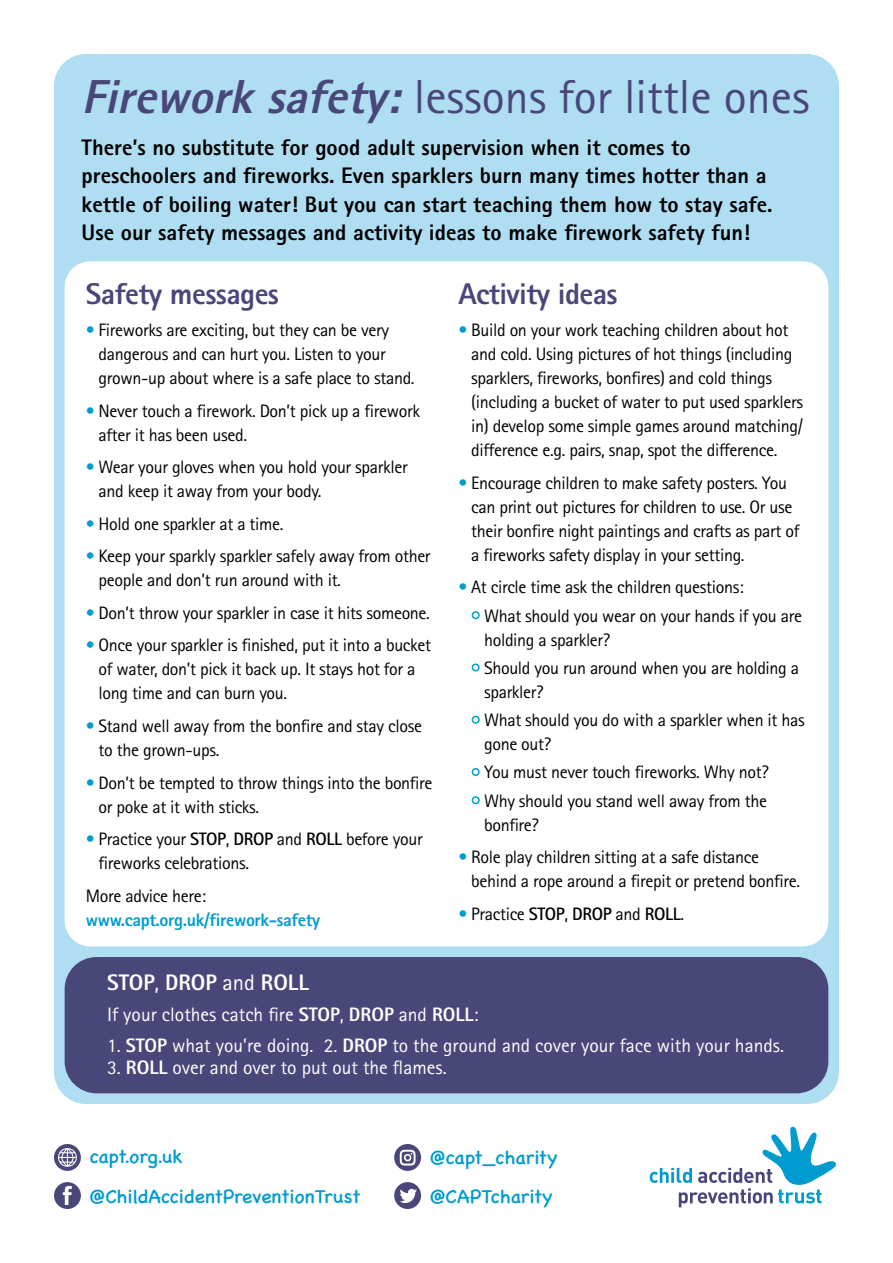
<style>
.page{position:relative;width:893px;height:1263px;background:#fff}
.page>*{position:absolute;margin:0;border:0;box-sizing:border-box;transform-origin:0 0}
.t1{font:47.7px "Rotis Sans Serif";color:#49477a}
.Header_2{font:800 30px "Rotis Sans Serif";letter-spacing:-.02em;color:#49477a}
.t2{font:800 22.5px/28.5px "Rotis Sans Serif";color:#000}
.t3{font:800 22.5px "Rotis Sans Serif";color:#fff}
.t4{font:19.5px "Rotis Sans Serif";color:#fff}
.t5{font:19.5px "Chalkboard SE";color:#009cd0}
.t6{font:18px/24px "Rotis Sans Serif";letter-spacing:-.02em;color:#000}
.t7{font:800 18px/24px "Rotis Sans Serif";letter-spacing:-.02em;color:#009cd0}
.s1{font-weight:800;font-style:italic}
.s2{color:#009cd0}
.s3{font-weight:700}
.s4{font-weight:400;color:#000}
.s5{font-weight:400}
.s6{font-weight:800}
</style>
<div class="page">
<div style="left:54px;top:54px;width:785px;height:1050px;background:#afddf1;border-radius:32px"></div>
<div style="left:65px;top:957px;width:763px;height:136px;background:#49477a;border-radius:32px"></div>
<svg style="left:650px;top:1126px;width:186px;height:81px"></svg>
<svg style="left:54px;top:1182px;width:27px;height:27px"></svg>
<svg style="left:394px;top:1144px;width:27px;height:27px"></svg>
<svg style="left:394px;top:1182px;width:27px;height:27px"></svg>
<svg style="left:54px;top:1144px;width:27px;height:27px"></svg>
<div style="left:65px;top:261px;width:763px;height:685px;background:#fff;border-radius:26px"></div>
<p class="t1" style="left:82px;top:69px;width:729px"><span class="s1">Fireworksafety:</span>lessons for little ones</p>
<p class="t2" style="left:82px;top:132px;width:692px">There’s no substitute for good adult supervision when it comes to preschoolers and fireworks. Even sparklers burn many times hotter than a kettle of boiling water! But you can start teaching them how to stay safe.<br>Use our safety messages and activity ideas to make firework safety fun!</p>
<p class="Header_2" style="left:86px;top:275px;width:195px">Safety messages</p>
<p class="t6" style="left:99px;top:318px;width:317px;text-indent:-13px"><span class="s2">•</span> Fireworks are exciting, but they can be very dangerous and can hurt you. Listen to your grown-up about where is a safe place to stand.</p>
<p class="t6" style="left:99px;top:399px;width:323px;text-indent:-13px"><span class="s2">•</span> Never touch a firework. Don’t pick up a firework after it has been used.</p>
<p class="t6" style="left:99px;top:455px;width:311px;text-indent:-13px"><span class="s2">•</span> Wear your gloves when you hold your sparkler and keep it away from your body.</p>
<p class="t6" style="left:86px;top:512px;width:199px"><span class="s2">•</span> Hold one sparkler at a time.</p>
<p class="t6" style="left:99px;top:544px;width:333px;text-indent:-13px"><span class="s2">•</span> Keep your sparkly sparkler safely away from other people and don’t run around with it.</p>
<p class="t6" style="left:86px;top:601px;width:345px"><span class="s2">•</span> Don’t throw your sparkler in case it hits someone.</p>
<p class="t6" style="left:99px;top:633px;width:334px;text-indent:-13px"><span class="s2">•</span> Once your sparkler is finished, put it into a bucket of water, don’t pick it back up. It stays hot for a long time and can burn you.</p>
<p class="t6" style="left:99px;top:714px;width:325px;text-indent:-13px"><span class="s2">•</span> Stand well away from the bonfire and stay close to the grown-ups.</p>
<p class="t6" style="left:99px;top:770px;width:335px;text-indent:-13px"><span class="s2">•</span> Don’t be tempted to throw things into the bonfire or poke at it with sticks.</p>
<p class="t6" style="left:99px;top:827px;width:326px;text-indent:-13px"><span class="s2">•</span> Practice your <span class="s3">STOP</span>, <span class="s3">DROP</span> and <span class="s3">ROLL</span> before your fireworks celebrations.</p>
<p class="t7" style="left:86px;top:883px;width:236px"><span class="s4">More advice here: </span>www.capt.org.uk/firework-safety</p>
<p class="Header_2" style="left:458px;top:275px;width:161px">Activity ideas</p>
<p class="t6" style="left:471px;top:318px;width:334px;text-indent:-13px"><span class="s2">•</span> Build on your work teaching children about hot and cold. Using pictures of hot things (including sparklers, fireworks, bonfires) and cold things (including a bucket of water to put used sparklers in) develop some simple games around matching/ difference e.g. pairs, snap, spot the difference.</p>
<p class="t6" style="left:471px;top:471px;width:330px;text-indent:-13px"><span class="s2">•</span> Encourage children to make safety posters. You can print out pictures for children to use. Or use their bonfire night paintings and crafts as part of a fireworks safety display in your setting.</p>
<p class="t6" style="left:458px;top:575px;width:287px"><span class="s2">•</span> At circle time ask the children questions:</p>
<p class="t6" style="left:484px;top:603px;width:320px;text-indent:-13px"><span class="s2">•</span> What should you wear on your hands if you are holding a sparkler?</p>
<p class="t6" style="left:484px;top:656px;width:317px;text-indent:-13px"><span class="s2">•</span> Should you run around when you are holding a sparkler?</p>
<p class="t6" style="left:484px;top:708px;width:322px;text-indent:-13px"><span class="s2">•</span> What should you do with a sparkler when it has gone out?</p>
<p class="t6" style="left:471px;top:760px;width:299px"><span class="s2">•</span> You must never touch fireworks. Why not?</p>
<p class="t6" style="left:484px;top:788px;width:284px;text-indent:-13px"><span class="s2">•</span> Why should you stand well away from the bonfire?</p>
<p class="t6" style="left:471px;top:845px;width:330px;text-indent:-13px"><span class="s2">•</span> Role play children sitting at a safe distance behind a rope around a firepit or pretend bonfire.</p>
<p class="t6" style="left:458px;top:901px;width:227px"><span class="s2">•</span> Practice <span class="s3">STOP</span>, <span class="s3">DROP</span> and <span class="s3">ROLL</span>.</p>
<p class="t3" style="left:107px;top:968px;width:203px">STOP<span class="s5">,</span> DROP <span class="s5">and</span> ROLL</p>
<p class="t4" style="left:107px;top:1002px;width:373px">If your clothes catch fire <span class="s6">STOP</span>, <span class="s6">DROP</span> and <span class="s6">ROLL</span>:</p>
<p class="t4" style="left:107px;top:1033px;width:678px">1. <span class="s6">STOP</span> what you’re doing. 2. <span class="s6">DROP</span> to the ground and cover your face with your hands.</p>
<p class="t4" style="left:107px;top:1056px;width:341px">3. <span class="s6">ROLL</span> over and over to put out the flames.</p>
<p class="t5" style="left:90px;top:1139px;width:95px">capt.org.uk</p>
<p class="t5" style="left:90px;top:1179px;width:273px">@ChildAccidentPreventionTrust</p>
<p class="t5" style="left:430px;top:1141px;width:129px">@capt_charity</p>
<p class="t5" style="left:430px;top:1179px;width:125px">@CAPTcharity</p>
</div>
